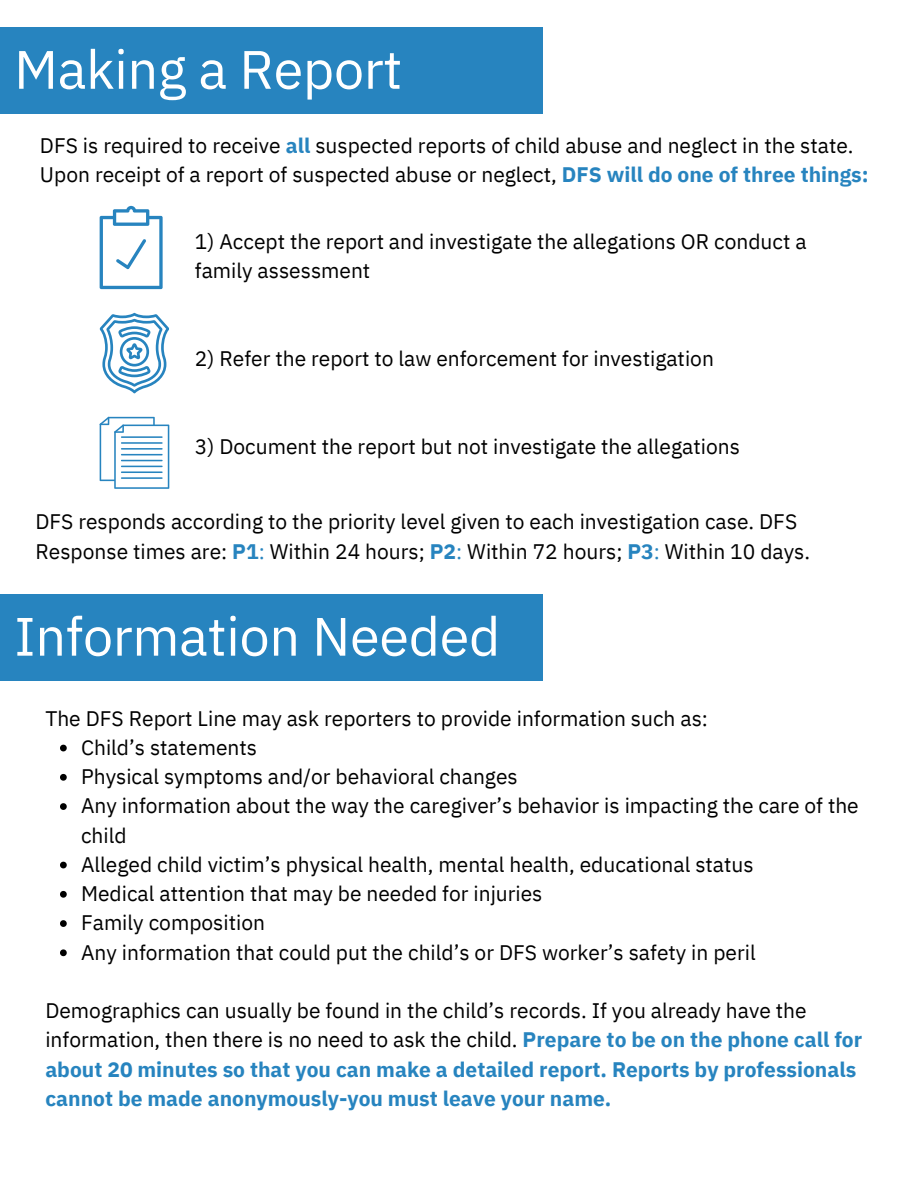
<style>
.page{position:relative;width:918px;height:1188px;background:#fff}
.page>*{position:absolute;margin:0;border:0;box-sizing:border-box;transform-origin:0 0}
.t1{font:54px "IBM Plex Sans";letter-spacing:-.005em;color:#fff}
.t2{font:21px/29.2px "IBM Plex Sans";color:#000}
.t3{font:700 21px/29.2px "IBM Plex Sans";color:#2784bf}
.s1{font-weight:700;color:#2784bf}
.s2{color:#2784bf}
.s3{font-weight:400;color:#000}
</style>
<div class="page">
<div style="left:0;top:27px;width:542px;height:87px;background:#2784bf"></div>
<svg style="left:100px;top:206px;width:63px;height:83px"></svg>
<svg style="left:100px;top:313px;width:69px;height:80px"></svg>
<svg style="left:100px;top:417px;width:69px;height:72px"></svg>
<div style="left:0;top:594px;width:542px;height:87px;background:#2784bf"></div>
<svg style="left:60px;top:745px;width:7px;height:6px"></svg>
<svg style="left:60px;top:774px;width:7px;height:7px"></svg>
<svg style="left:60px;top:803px;width:7px;height:7px"></svg>
<svg style="left:60px;top:862px;width:7px;height:6px"></svg>
<svg style="left:60px;top:891px;width:7px;height:7px"></svg>
<svg style="left:60px;top:920px;width:7px;height:7px"></svg>
<svg style="left:60px;top:949px;width:7px;height:7px"></svg>
<p class="t1" style="left:14px;top:33px;width:390px">Making a Report</p>
<p class="t2" style="left:40px;top:130px;width:830px">DFS is required to receive <span class="s1">all</span> suspected reports of child abuse and neglect in the state.<br>Upon receipt of a report of suspected abuse or neglect, <span class="s1">DFS will do one of three things:</span></p>
<p class="t2" style="left:195px;top:227px;width:613px">1) Accept the report and investigate the allegations OR conduct a family assessment</p>
<p class="t2" style="left:195px;top:344px;width:521px">2) Refer the report to law enforcement for investigation</p>
<p class="t2" style="left:195px;top:431px;width:547px">3) Document the report but not investigate the allegations</p>
<p class="t2" style="left:35px;top:507px;width:776px">DFS responds according to the priority level given to each investigation case. DFS<br>Response times are: <span class="s1">P1</span><span class="s2">:</span> Within 24 hours; <span class="s1">P2</span><span class="s2">:</span> Within 72 hours; <span class="s1">P3</span><span class="s2">:</span> Within 10 days.</p>
<p class="t1" style="left:14px;top:600px;width:488px">Information Needed</p>
<p class="t2" style="left:45px;top:703px;width:664px">The DFS Report Line may ask reporters to provide information such as:</p>
<p class="t2" style="left:81px;top:732px;width:178px">Child’s statements</p>
<p class="t2" style="left:81px;top:762px;width:438px">Physical symptoms and/or behavioral changes</p>
<p class="t2" style="left:81px;top:791px;width:779px">Any information about the way the caregiver’s behavior is impacting the care of the child</p>
<p class="t2" style="left:81px;top:849px;width:674px">Alleged child victim’s physical health, mental health, educational status</p>
<p class="t2" style="left:81px;top:879px;width:463px">Medical attention that may be needed for injuries</p>
<p class="t2" style="left:81px;top:908px;width:185px">Family composition</p>
<p class="t2" style="left:81px;top:937px;width:676px">Any information that could put the child’s or DFS worker’s safety in peril</p>
<p class="t3" style="left:45px;top:996px;width:818px"><span class="s3">Demographics can usually be found in the child’s records. If you already have the information, then there is no need to ask the child.</span> Prepare to be on the phone call for about 20 minutes so that you can make a detailed report. Reports by professionals cannot be made anonymously-you must leave your name.</p>
</div>
